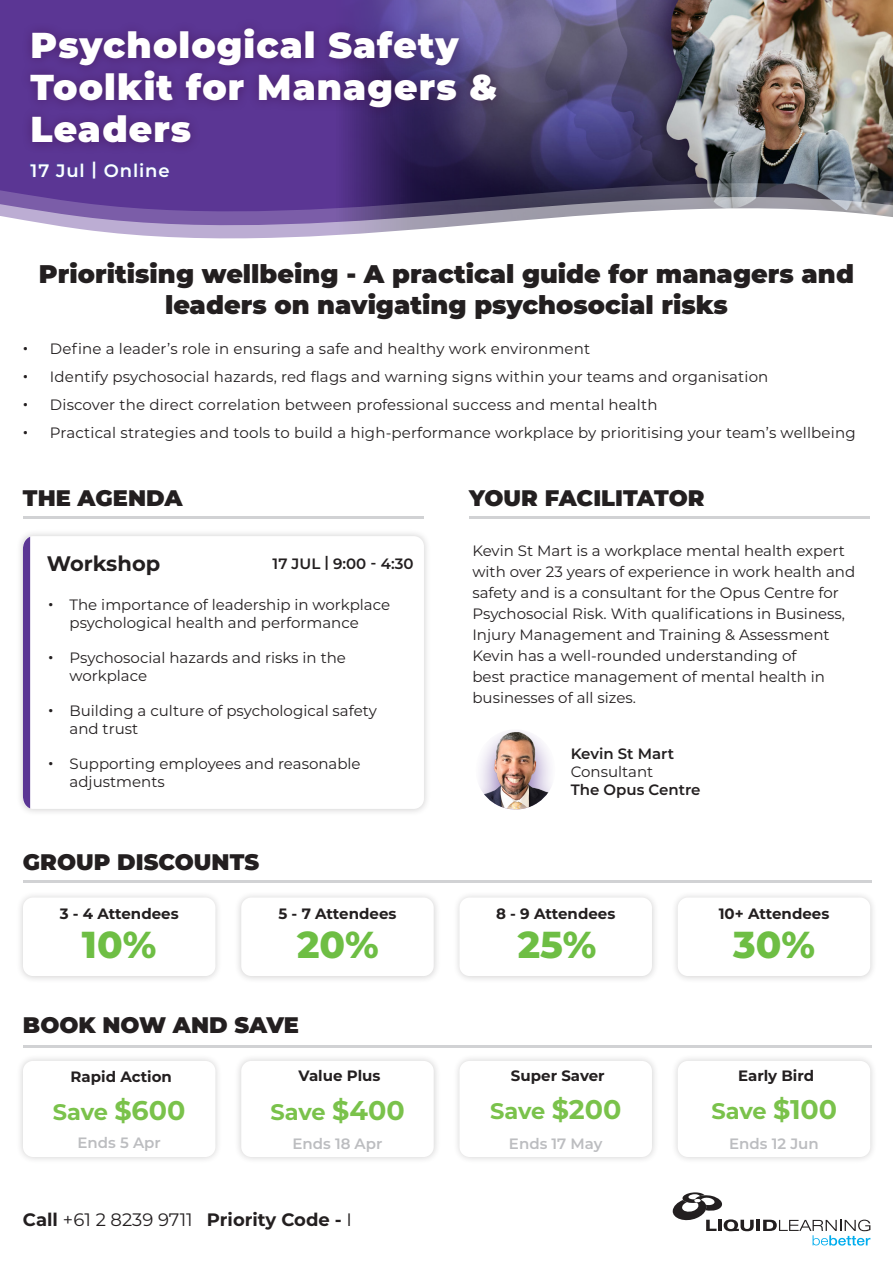
<style>
.page{position:relative;width:893px;height:1263px;background:#fff}
.page>*{position:absolute;margin:0;border:0;box-sizing:border-box;transform-origin:0 0}
.t1{font:800 37.5px "Montserrat";color:#6ebe44}
.t2{font:900 36px/42px "Montserrat";letter-spacing:.03em;color:#fff}
.t3{font:900 25.5px/30.6px "Montserrat";color:#231f20;text-align:center}
.t4{font:900 22.5px "Montserrat";color:#231f20}
.WorkshopHeading{font:700 22.5px "Montserrat";letter-spacing:-.01em;color:#7ac24b}
.t5{font:700 21px "Montserrat";color:#231f20}
.t6{font:700 18px "Montserrat";color:#231f20}
.t7{font:600 18px "Montserrat";letter-spacing:.05em;color:#fff}
.t8{font:15px/21px "Montserrat";color:#231f20}
.WorkshopHeading-2{font:700 15px "Montserrat";color:#231f20}
.t9{font:600 15px "Montserrat";color:#231f20}
.WorkshopHeading-3{font:600 15px "Montserrat";color:#bcbdc0}
.s1{font-family:"Helvetica"}
.s2{font-size:27px}
.s3{font-weight:400}
</style>
<div class="page">
<svg style="left:672px;top:1192px;width:198px;height:53px"></svg>
<div style="left:16px;top:1054px;width:207px;height:110px;background:#231f20;opacity:.21"></div>
<div style="left:23px;top:1061px;width:192px;height:96px;background:#fff;border-radius:10px"></div>
<div style="left:453px;top:1054px;width:206px;height:110px;background:#231f20;opacity:.21"></div>
<div style="left:459px;top:1061px;width:193px;height:96px;background:#fff;border-radius:10px"></div>
<div style="left:234px;top:1054px;width:207px;height:110px;background:#231f20;opacity:.21"></div>
<div style="left:241px;top:1061px;width:193px;height:96px;background:#fff;border-radius:10px"></div>
<div style="left:671px;top:1054px;width:207px;height:110px;background:#f7f7f7"></div>
<div style="left:678px;top:1061px;width:192px;height:96px;background:#fff;border-radius:10px"></div>
<hr style="left:23px;top:1045px;width:848px;height:3px;background:#d1d2d4">
<div style="left:16px;top:890px;width:207px;height:93px;background:#231f20;opacity:.21"></div>
<div style="left:23px;top:897px;width:192px;height:79px;background:#fff;border-radius:10px"></div>
<div style="left:453px;top:890px;width:206px;height:93px;background:#231f20;opacity:.21"></div>
<div style="left:459px;top:897px;width:193px;height:79px;background:#fff;border-radius:10px"></div>
<div style="left:234px;top:890px;width:207px;height:93px;background:#231f20;opacity:.21"></div>
<div style="left:241px;top:897px;width:193px;height:79px;background:#fff;border-radius:10px"></div>
<div style="left:671px;top:890px;width:207px;height:93px;background:#231f20;opacity:.21"></div>
<div style="left:678px;top:897px;width:192px;height:79px;background:#fff;border-radius:10px"></div>
<hr style="left:23px;top:880px;width:848px;height:3px;background:#d1d2d4">
<div style="left:0;top:0;width:893px;height:253px;background:#5b3694"></div>
<img style="left:345px;top:0;width:548px;height:171px">
<svg style="left:345px;top:171px;width:548px;height:14px;background:#373452"></svg>
<svg style="left:0;top:185px;width:893px;height:10px"></svg>
<svg style="left:0;top:195px;width:893px;height:58px;background:#c1b9d0"></svg>
<img style="left:475px;top:729px;width:81px;height:80px;border-radius:40px">
<div style="left:16px;top:529px;width:415px;height:287px;background:#231f20;opacity:.21"></div>
<div style="left:23px;top:536px;width:401px;height:273px;background:#fff;border-radius:10px"></div>
<div style="left:23px;top:537px;width:7px;height:271px;background:#5b3694"></div>
<hr style="left:23px;top:516px;width:401px;height:3px;background:#d1d2d4">
<hr style="left:469px;top:516px;width:401px;height:3px;background:#d1d2d4">
<div style="left:29px;top:160px;width:142px;height:20px;background:#00a0dc;opacity:.3"></div>
<div style="left:20px;top:17px;width:488px;height:137px;background:#33002d;opacity:.4"></div>
<p class="t2" style="left:31px;top:22px;width:468px">Psychological Safety<br>Toolkit for Managers &amp;<br>Leaders</p>
<p class="t7" style="left:31px;top:157px;width:141px">17 Jul | Online</p>
<p class="t3" style="left:39px;top:257px;width:816px">Prioritising wellbeing - A practical guide for managers and leaders on navigating psychosocial risks</p>
<p class="t8" style="left:23px;top:338px;width:569px"><span class="s1">•</span> Define a leader’s role in ensuring a safe and healthy work environment</p>
<p class="t8" style="left:23px;top:366px;width:747px"><span class="s1">•</span> Identify psychosocial hazards, red flags and warning signs within your teams and organisation</p>
<p class="t8" style="left:23px;top:394px;width:636px"><span class="s1">•</span> Discover the direct correlation between professional success and mental health</p>
<p class="t8" style="left:23px;top:421px;width:834px"><span class="s1">•</span> Practical strategies and tools to build a high-performance workplace by prioritising your team’s wellbeing</p>
<p class="t4" style="left:23px;top:481px;width:161px">THE AGENDA</p>
<p class="t5" style="left:47px;top:548px;width:115px">Workshop</p>
<p class="t8" style="left:70px;top:595px;width:322px;line-height:18px;text-indent:-21px"><span class="s1">•</span> The importance of leadership in workplace psychological health and performance</p>
<p class="t8" style="left:70px;top:648px;width:278px;line-height:18px;text-indent:-21px"><span class="s1">•</span> Psychosocial hazards and risks in the workplace</p>
<p class="t8" style="left:70px;top:701px;width:309px;line-height:18px;text-indent:-21px"><span class="s1">•</span> Building a culture of psychological safety and trust</p>
<p class="t8" style="left:70px;top:754px;width:293px;line-height:18px;text-indent:-21px"><span class="s1">•</span> Supporting employees and reasonable adjustments</p>
<p class="t9" style="left:273px;top:553px;width:142px">17 JUL | 9:00 - 4:30</p>
<p class="t4" style="left:23px;top:845px;width:238px">GROUP DISCOUNTS</p>
<p class="WorkshopHeading-2" style="left:60px;top:903px;width:120px">3 - 4 Attendees</p>
<p class="t1" style="left:82px;top:917px;width:76px">10%</p>
<p class="WorkshopHeading-2" style="left:278px;top:903px;width:119px">5 - 7 Attendees</p>
<p class="t1" style="left:297px;top:917px;width:83px">20%</p>
<p class="t4" style="left:23px;top:1008px;width:278px">BOOK NOW AND SAVE</p>
<p class="WorkshopHeading-2" style="left:71px;top:1066px;width:103px">Rapid Action</p>
<p class="WorkshopHeading" style="left:53px;top:1095px;width:134px">Save <span class="s2">$600</span></p>
<p class="WorkshopHeading-2" style="left:299px;top:1064px;width:83px">Value Plus</p>
<p class="WorkshopHeading" style="left:270px;top:1095px;width:136px">Save <span class="s2">$400</span></p>
<p class="t4" style="left:469px;top:481px;width:237px">YOUR FACILITATOR</p>
<p class="t8" style="left:472px;top:540px;width:384px">Kevin St Mart is a workplace mental health expert with over 23 years of experience in work health and safety and is a consultant for the Opus Centre for Psychosocial Risk. With qualifications in Business, Injury Management and Training &amp; Assessment Kevin has a well-rounded understanding of<br>best practice management of mental health in businesses of all sizes.</p>
<p class="t9" style="left:571px;top:743px;width:105px">Kevin St Mart</p>
<p class="t8" style="left:571px;top:760px;width:84px">Consultant</p>
<p class="t9" style="left:571px;top:779px;width:131px">The Opus Centre</p>
<p class="WorkshopHeading-2" style="left:496px;top:903px;width:121px">8 - 9 Attendees</p>
<p class="t1" style="left:518px;top:918px;width:80px">25%</p>
<p class="WorkshopHeading-2" style="left:511px;top:1064px;width:95px">Super Saver</p>
<p class="WorkshopHeading" style="left:490px;top:1095px;width:133px">Save <span class="s2">$200</span></p>
<p class="WorkshopHeading-2" style="left:719px;top:903px;width:112px">10+ Attendees</p>
<p class="t1" style="left:733px;top:918px;width:83px">30%</p>
<p class="WorkshopHeading-2" style="left:738px;top:1064px;width:78px">Early Bird</p>
<p class="WorkshopHeading" style="left:711px;top:1095px;width:127px">Save <span class="s2">$100</span></p>
<p class="WorkshopHeading-3" style="left:78px;top:1132px;width:85px">Ends 5 Apr</p>
<p class="WorkshopHeading-3" style="left:292px;top:1133px;width:92px">Ends 18 Apr</p>
<p class="WorkshopHeading-3" style="left:509px;top:1133px;width:95px">Ends 17 May</p>
<p class="WorkshopHeading-3" style="left:729px;top:1133px;width:91px">Ends 12 Jun</p>
<p class="t6" style="left:23px;top:1206px;width:331px">Call <span class="s3">+61 2 8239 9711</span> Priority Code - <span class="s3">I</span></p>
</div>
